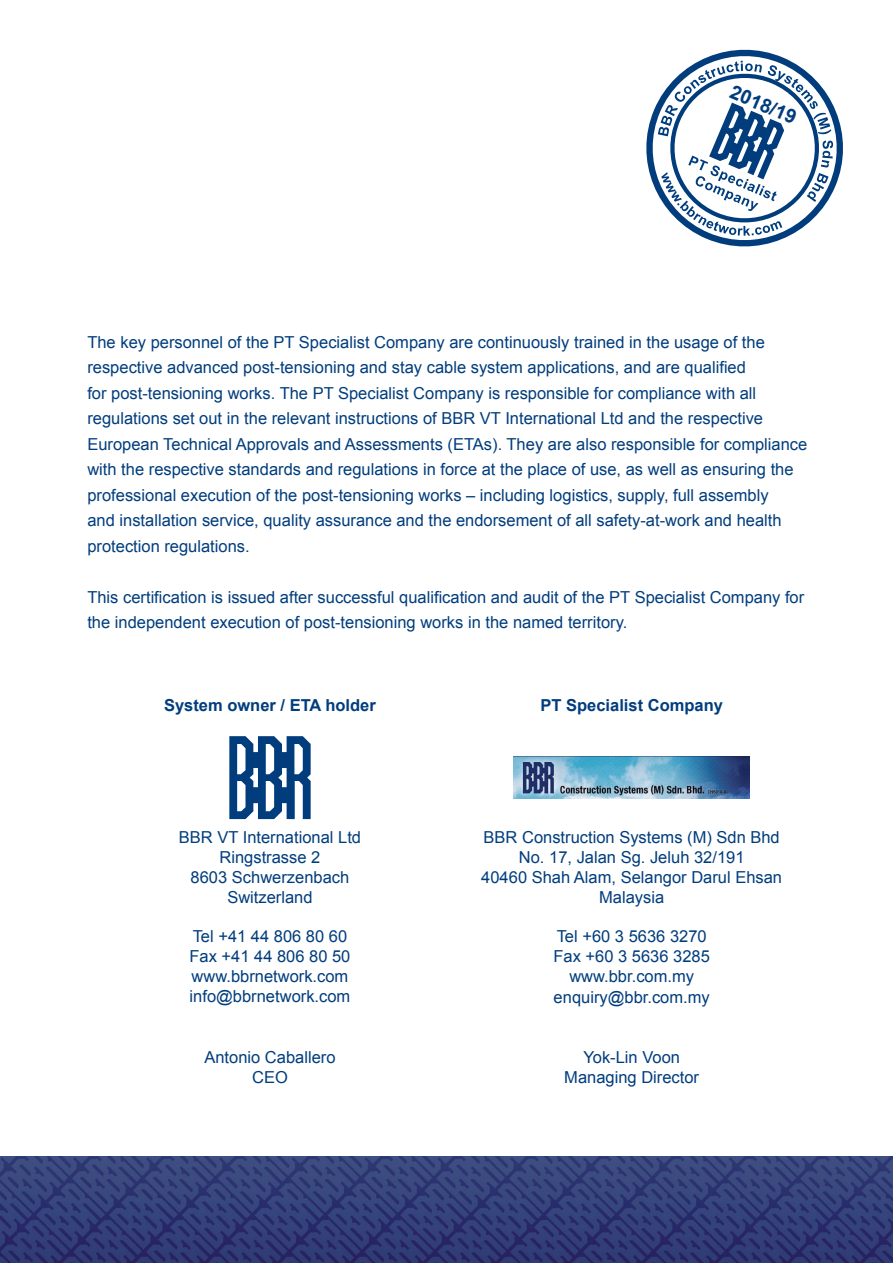
<style>
.page{position:relative;width:893px;height:1263px;background:#fff}
.page>*{position:absolute;margin:0;border:0;box-sizing:border-box;transform-origin:0 0}
.t1{font:700 19.5px "Arial";color:#013d7d}
.t2{font:16.5px/19.8px "Arial";color:#013d7d;text-align:center}
.t3{font:700 16.5px "Arial";color:#013d7d}
</style>
<div class="page">
<img style="left:0;top:1157px;width:893px;height:106px">
<svg style="left:229px;top:736px;width:82px;height:83px"></svg>
<svg style="left:646px;top:50px;width:197px;height:196px"></svg>
<img style="left:513px;top:757px;width:237px;height:41px">
<p class="t1" style="left:736px;top:79px;width:72px;rotate:23deg">2018/19</p>
<p class="t2" style="left:87px;top:330px;width:721px;line-height:25.5px;text-align:left">The key personnel of the PT Specialist Company are continuously trained in the usage of the respective advanced post-tensioning and stay cable system applications, and are qualified<br>for post-tensioning works. The PT Specialist Company is responsible for compliance with all regulations set out in the relevant instructions of BBR VT International Ltd and the respective European Technical Approvals and Assessments (ETAs). They are also responsible for compliance with the respective standards and regulations in force at the place of use, as well as ensuring the professional execution of the post-tensioning works – including logistics, supply, full assembly<br>and installation service, quality assurance and the endorsement of all safety-at-work and health protection regulations.</p>
<p class="t2" style="left:87px;top:584px;width:718px;line-height:25.5px;text-align:left">This certification is issued after successful qualification and audit of the PT Specialist Company for the independent execution of post-tensioning works in the named territory.</p>
<p class="t3" style="left:164px;top:694px;width:213px">System owner / ETA holder</p>
<p class="t3" style="left:540px;top:694px;width:184px">PT Specialist Company</p>
<p class="t2" style="left:179px;top:827px;width:184px">BBR VT International Ltd<br>Ringstrasse 2<br>8603 Schwerzenbach<br>Switzerland</p>
<p class="t2" style="left:189px;top:926px;width:162px;text-align:left">Tel +41 44 806 80 60<br>Fax +41 44 806 80 50 www.bbrnetwork.com info@bbrnetwork.com</p>
<p class="t2" style="left:481px;top:827px;width:302px">BBR Construction Systems (M) Sdn Bhd<br>No. 17, Jalan Sg. Jeluh 32/191<br>40460 Shah Alam, Selangor Darul Ehsan<br>Malaysia</p>
<p class="t2" style="left:553px;top:926px;width:158px">Tel +60 3 5636 3270<br>Fax +60 3 5636 3285 www.bbr.com.my</p>
<p class="t2" style="left:554px;top:988px;width:158px">enquiry@bbr.com.my</p>
<p class="t2" style="left:204px;top:1047px;width:133px">Antonio Caballero<br>CEO</p>
<p class="t2" style="left:564px;top:1047px;width:136px">Yok-Lin Voon<br>Managing Director</p>
</div>
